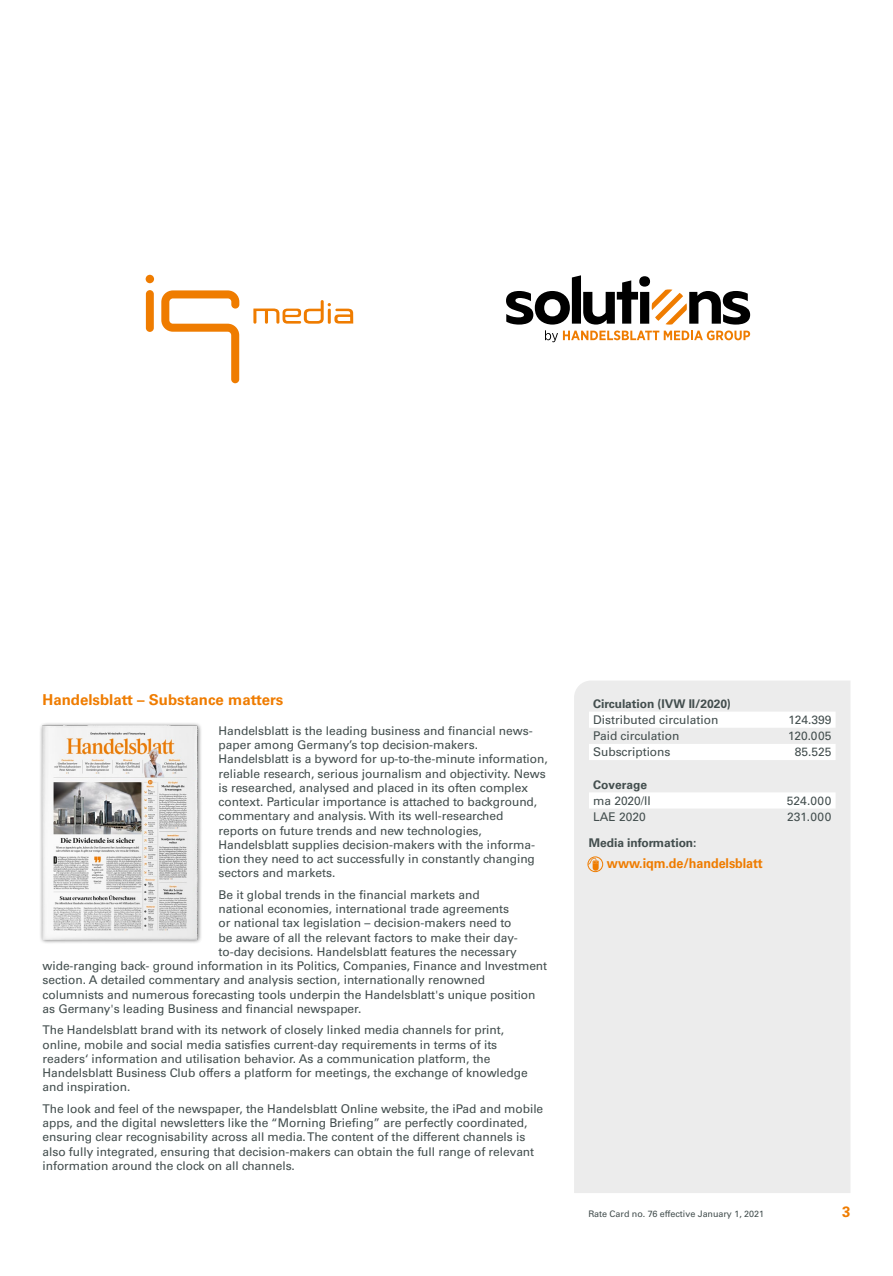
<style>
.page{position:relative;width:893px;height:1276px;background:#fff}
.page>*{position:absolute;margin:0;border:0;box-sizing:border-box;transform-origin:0 0}
.t1{font:700 15px "Univers LT Std";color:#ef7c00}
.t2{font:700 13.5px "Univers LT Std";letter-spacing:-.005em;color:#ef7c00;scale:.93 1}
.t3{font:12px/14.2px "Univers LT Std";letter-spacing:-.005em;color:#434e4e}
.t4{font:700 12px "Univers LT Std";letter-spacing:-.005em;color:#434e4e}
.t5{font:9px "Univers LT Std";letter-spacing:-.005em;color:#434e4e}
</style>
<div class="page">
<div style="left:574px;top:681px;width:276px;height:512px;background:#ececec"></div>
<svg style="left:588px;top:856px;width:15px;height:16px"></svg>
<svg style="left:588px;top:858px;width:11px;height:12px"></svg>
<svg style="left:589px;top:711px;width:247px;height:97px"></svg>
<div style="left:39px;top:722px;width:163px;height:222px;background:#000;opacity:.63"></div>
<img style="left:43px;top:725px;width:154px;height:214px">
<svg style="left:146px;top:275px;width:207px;height:108px"></svg>
<svg style="left:545px;top:330px;width:205px;height:12px"></svg>
<svg style="left:506px;top:275px;width:244px;height:49px"></svg>
<p class="t1" style="left:43px;top:690px;width:242px">Handelsblatt – Substance matters</p>
<p class="t3" style="left:219px;top:723px;width:331px">Handelsblatt is the leading business and financial news&shy;paper among Germany’s top decision-makers.<br>Handelsblatt is a byword for up-to-the-minute information, reliable research, serious journalism and objectivity. News is researched, analysed and placed in its often complex context. Particular importance is attached to background, commentary and analysis. With its well-researched<br>reports on future trends and new technologies, Handelsblatt supplies decision-makers with the informa&shy;tion they need to act successfully in constantly changing sectors and markets.</p>
<p class="t3" style="left:219px;top:887px;width:263px">Be it global trends in the financial markets and</p>
<p class="t3" style="left:219px;top:902px;width:292px">national economies, international trade agreements</p>
<p class="t3" style="left:219px;top:916px;width:295px">or national tax legislation – decision-makers need to</p>
<p class="t3" style="left:219px;top:930px;width:301px">be aware of all the relevant factors to make their day-</p>
<p class="t3" style="left:219px;top:944px;width:300px">to-day decisions. Handelsblatt features the necessary</p>
<p class="t3" style="left:43px;top:959px;width:506px">wide-ranging back- ground information in its Politics, Companies, Finance and Investment</p>
<p class="t3" style="left:43px;top:973px;width:444px">section. A detailed commentary and analysis section, internationally renowned</p>
<p class="t3" style="left:43px;top:987px;width:495px">columnists and numerous forecasting tools underpin the Handelsblatt's unique position</p>
<p class="t3" style="left:43px;top:1001px;width:320px">as Germany's leading Business and financial newspaper.</p>
<p class="t3" style="left:43px;top:1023px;width:487px">The Handelsblatt brand with its network of closely linked media channels for print, online, mobile and social media satisfies current-day requirements in terms of its readers‘ information and utilisation behavior. As a communication platform, the Handelsblatt Business Club offers a platform for meetings, the exchange of knowledge and inspiration.</p>
<p class="t3" style="left:43px;top:1101px;width:502px">The look and feel of the newspaper, the Handelsblatt Online website, the iPad and mobile apps, and the digital newsletters like the “Morning Briefing” are perfectly coordinated, ensuring clear recognisability across all media. The content of the different channels is also fully integrated, ensuring that decision-makers can obtain the full range of relevant information around the clock on all channels.</p>
<p class="t4" style="left:593px;top:696px;width:139px">Circulation (IVW II/2020)</p>
<p class="t3" style="left:593px;top:712px;width:127px">Distributed circulation</p>
<p class="t3" style="left:788px;top:712px;width:44px">124.399</p>
<p class="t3" style="left:593px;top:729px;width:88px">Paid circulation</p>
<p class="t3" style="left:788px;top:729px;width:45px">120.005</p>
<p class="t3" style="left:593px;top:745px;width:79px">Subscriptions</p>
<p class="t3" style="left:795px;top:745px;width:38px">85.525</p>
<p class="t4" style="left:593px;top:777px;width:56px">Coverage</p>
<p class="t3" style="left:593px;top:793px;width:59px">ma 2020/II</p>
<p class="t3" style="left:787px;top:793px;width:46px">524.000</p>
<p class="t3" style="left:593px;top:809px;width:54px">LAE 2020</p>
<p class="t3" style="left:787px;top:809px;width:46px">231.000</p>
<p class="t4" style="left:589px;top:836px;width:109px">Media information:</p>
<p class="t2" style="left:607px;top:855px;width:169px">www.iqm.de/handelsblatt</p>
<p class="t5" style="left:588px;top:1208px;width:177px">Rate Card no. 76 effective January 1, 2021</p>
<p class="t1" style="left:842px;top:1202px;width:10px">3</p>
</div>
